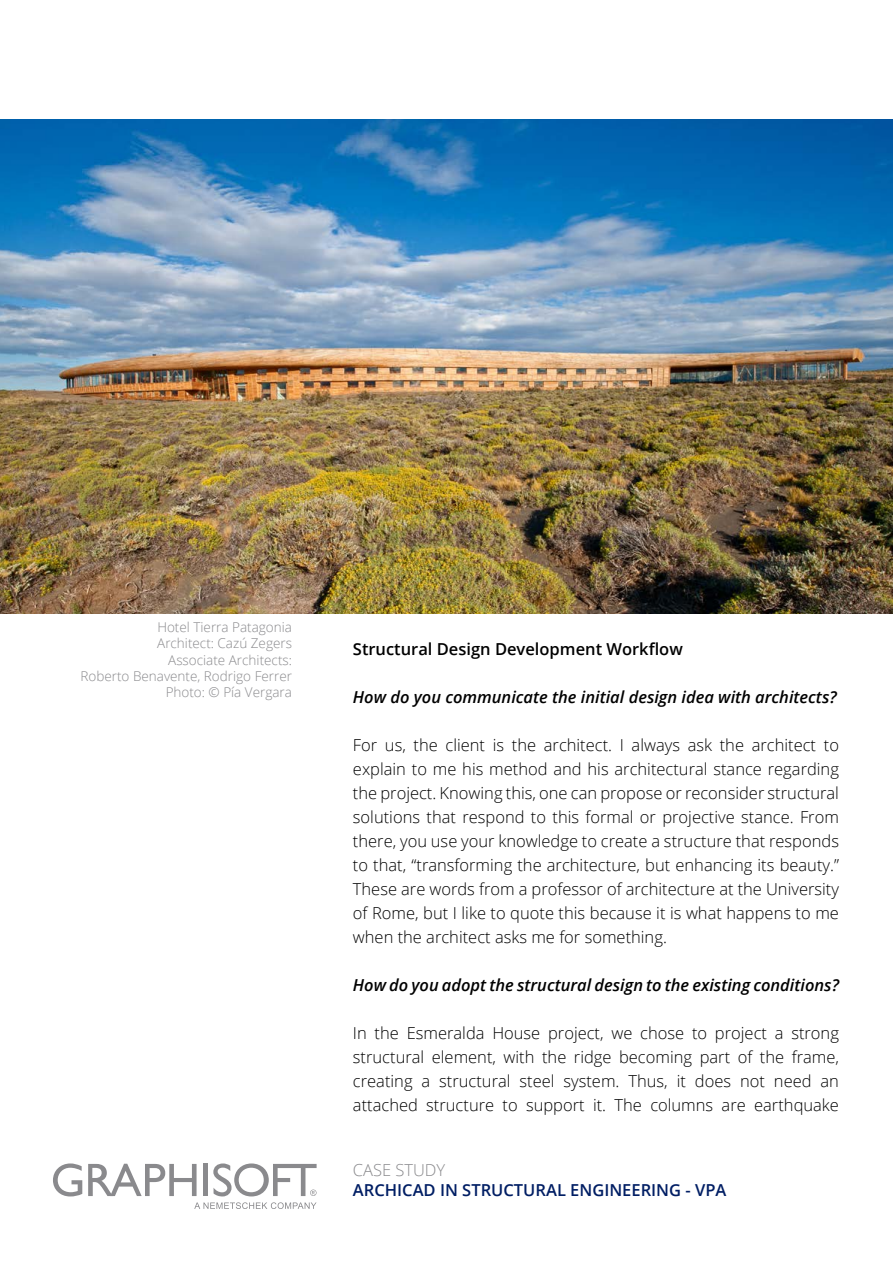
<style>
.page{position:relative;width:893px;height:1263px;background:#fff}
.page>*{position:absolute;margin:0;border:0;box-sizing:border-box;transform-origin:0 0}
.t1{font:300 16.5px/24px "Open Sans";color:#000;text-align:justify}
.t2{font:italic 600 16.5px "Open Sans";color:#000}
.t3{font:600 16.5px "Open Sans";color:#011e64}
.t4{font:600 16.5px "Open Sans";color:#000}
.t5{font:300 16.5px "Open Sans";color:#8a8a8d}
.t6{font:300 13.5px/16.2px "Open Sans";color:#8a8a8d;text-align:right}
</style>
<div class="page">
<svg style="left:53px;top:1163px;width:29px;height:33px"></svg>
<svg style="left:88px;top:1164px;width:109px;height:32px"></svg>
<div style="left:203px;top:1163px;width:5px;height:33px;background:#8a8a8d"></div>
<svg style="left:213px;top:1163px;width:104px;height:33px"></svg>
<svg style="left:194px;top:1202px;width:123px;height:7px"></svg>
<img style="left:0;top:119px;width:893px;height:494px">
<p class="t6" style="left:80px;top:619px;width:213px">Hotel Tierra Patagonia<br>Architect: Cazú Zegers<br>Associate Architects:<br>Roberto Benavente, Rodrigo Ferrer<br>Photo: © Pía Vergara</p>
<p class="t4" style="left:353px;top:637px;width:331px">Structural Design Development Workflow</p>
<p class="t2" style="left:353px;top:685px;width:485px">How do you communicate the initial design idea with architects?</p>
<p class="t1" style="left:353px;top:732px;width:488px">For us, the client is the architect. I always ask the architect to explain to me his method and his architectural stance regarding the project. Knowing this, one can propose or reconsider structural solutions that respond to this formal or projective stance. From there, you use your knowledge to create a structure that responds to that, “transforming the architecture, but enhancing its beauty.” These are words from a professor of architecture at the University of Rome, but I like to quote this because it is what happens to me when the architect asks me for something.</p>
<p class="t2" style="left:353px;top:974px;width:488px">How do you adopt the structural design to the existing conditions?</p>
<p class="t1" style="left:353px;top:1020px;width:488px">In the Esmeralda House project, we chose to project a strong structural element, with the ridge becoming part of the frame, creating a structural steel system. Thus, it does not need an attached structure to support it. The columns are earthquake</p>
<p class="t5" style="left:353px;top:1159px;width:94px">CASE STUDY</p>
<p class="t3" style="left:353px;top:1178px;width:375px">ARCHICAD IN STRUCTURAL ENGINEERING - VPA</p>
</div>
